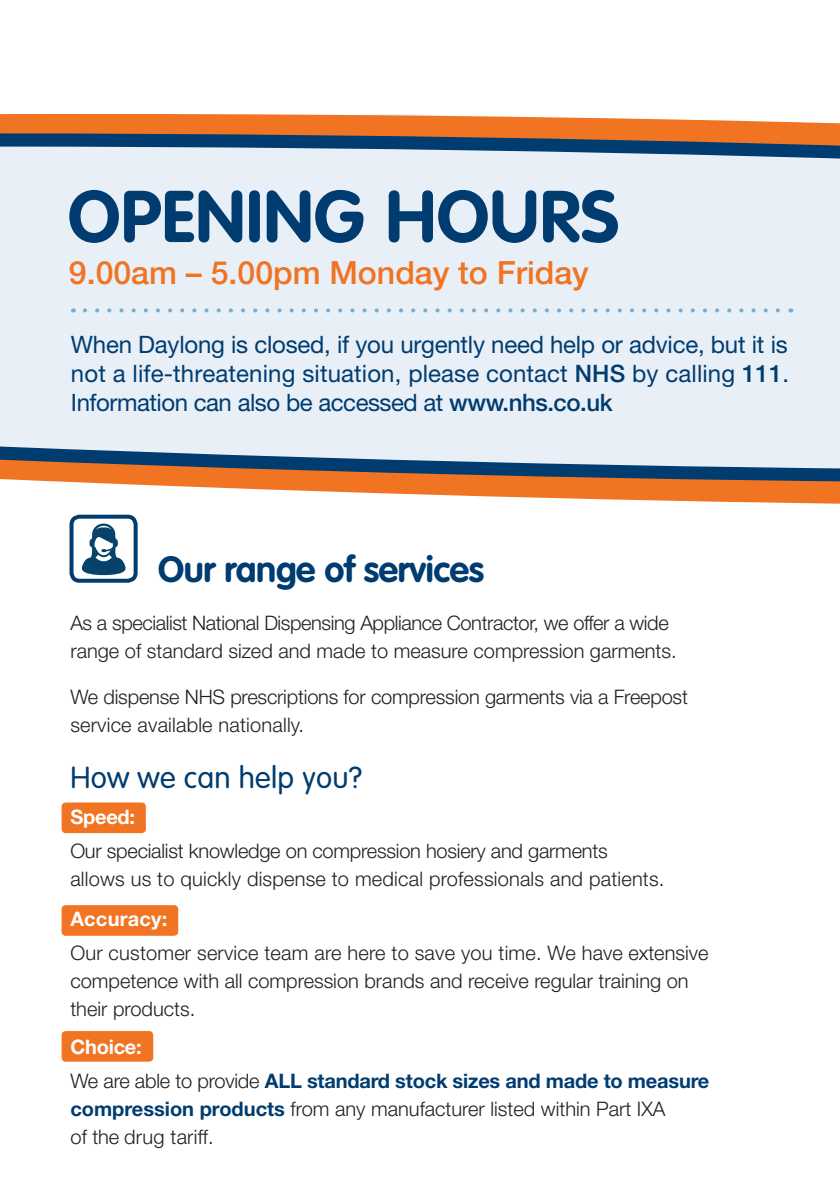
<style>
.page{position:relative;width:840px;height:1191px;background:#fff}
.page>*{position:absolute;margin:0;border:0;box-sizing:border-box;transform-origin:0 0}
.t1{font:700 72px "VAG Rounded";letter-spacing:.01em;color:#003c70}
.t2{font:700 36px "VAG Rounded";letter-spacing:-.01em;color:#003c70}
.t3{font:500 32px "Helvetica Neue LT Pro";color:#f07422}
.t4{font:300 30px "VAG Rounded";letter-spacing:.01em;color:#003c70}
.t5{font:24px/28.8px "Helvetica Neue LT Pro";letter-spacing:-.02em;color:#003c70;text-align:justify}
.t6{font:300 20px/28px "Helvetica Neue LT Pro";color:#231f20}
.t7{font:300 20px/28px "Helvetica Neue LT Pro";letter-spacing:-.02em;color:#231f20}
.t8{font:700 20px "Helvetica Neue LT Pro";letter-spacing:-.01em;color:#fff}
.t9{font:700 20px "Helvetica Neue LT Pro";letter-spacing:.01em;color:#fff}
.s1{font-weight:500}
.s2{font-weight:700;color:#003c70}
</style>
<div class="page">
<div style="left:62px;top:1031px;width:91px;height:30px;background:#f07422;border-radius:4px"></div>
<div style="left:62px;top:905px;width:116px;height:30px;background:#f07422;border-radius:4px"></div>
<div style="left:62px;top:802px;width:84px;height:31px;background:#f07422;border-radius:4px"></div>
<div style="left:0;top:208px;width:839px;height:238px;background:#e8eff7"></div>
<svg style="left:0;top:446px;width:839px;height:13px;background:#bacbdc"></svg>
<svg style="left:0;top:459px;width:839px;height:45px"></svg>
<svg style="left:82px;top:523px;width:43px;height:52px"></svg>
<div style="left:69px;top:514px;width:68px;height:69px;border:4px solid #003c70;border-radius:8px"></div>
<svg style="left:85px;top:308px;width:698px;height:4px;background:#cbdfee"></svg>
<div style="left:0;top:195px;width:839px;height:13px;background:#e8eff7"></div>
<svg style="left:0;top:114px;width:839px;height:81px;background:#c5b2aa"></svg>
<p class="t1" style="left:68px;top:174px;width:552px">OPENING HOURS</p>
<p class="t3" style="left:69px;top:253px;width:521px">9.00am – 5.00pm Monday to Friday</p>
<p class="t5" style="left:71px;top:330px;width:719px">When Daylong is closed, if you urgently need help or advice, but it is not a life-threatening situation, please contact <span class="s1">NHS</span> by calling <span class="s1">111</span>.<br>Information can also be accessed at <span class="s1">www.nhs.co.uk</span></p>
<p class="t2" style="left:158px;top:548px;width:327px">Our range of services</p>
<p class="t7" style="left:70px;top:608px;width:607px">As a specialist National Dispensing Appliance Contractor, we offer a wide range of standard sized and made to measure compression garments.</p>
<p class="t6" style="left:70px;top:682px;width:618px">We dispense NHS prescriptions for compression garments via a Freepost service available nationally.</p>
<p class="t4" style="left:70px;top:760px;width:293px">How we can help you?</p>
<p class="t8" style="left:70px;top:804px;width:66px">Speed:</p>
<p class="t6" style="left:70px;top:836px;width:595px">Our specialist knowledge on compression hosiery and garments allows us to quickly dispense to medical professionals and patients.</p>
<p class="t9" style="left:70px;top:906px;width:98px">Accuracy:</p>
<p class="t6" style="left:70px;top:938px;width:639px">Our customer service team are here to save you time. We have extensive competence with all compression brands and receive regular training on their products.</p>
<p class="t8" style="left:70px;top:1034px;width:73px">Choice:</p>
<p class="t6" style="left:70px;top:1066px;width:640px">We are able to provide <span class="s2">ALL standard stock sizes and made to measure compression products</span> from any manufacturer listed within Part IXA<br>of the drug tariff.</p>
</div>
